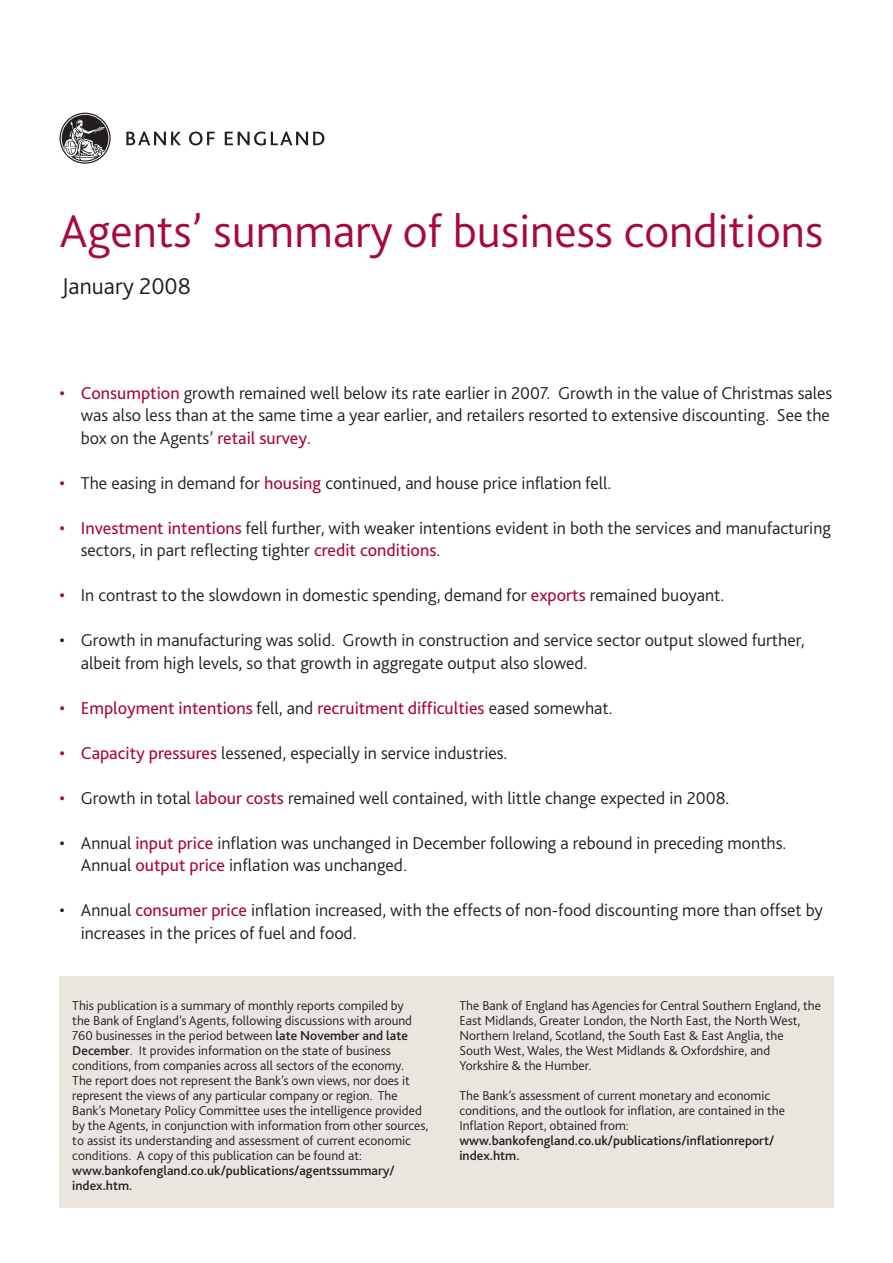
<style>
.page{position:relative;width:893px;height:1263px;background:#fff}
.page>*{position:absolute;margin:0;border:0;box-sizing:border-box;transform-origin:0 0}
.t1{font:300 48px "Bliss 2";color:#a80840}
.t2{font:300 24px "Bliss 2";color:#231f20}
.t3{font:300 18px/22.5px "Bliss 2";color:#231f20}
.t4{font:18px "Bliss 2";color:#a80840}
.t5{font:300 13.5px/15px "Bliss 2";color:#231f20}
.t6{font:500 13.5px/15px "Bliss 2";color:#231f20}
.s1{font-weight:400;color:#a80840}
.s2{font-weight:300;color:#231f20}
.s3{font-weight:500}
</style>
<div class="page">
<div style="left:60px;top:976px;width:773px;height:232px;background:#ebe5df"></div>
<svg style="left:126px;top:132px;width:55px;height:13px"></svg>
<svg style="left:189px;top:132px;width:26px;height:13px"></svg>
<svg style="left:225px;top:132px;width:99px;height:13px"></svg>
<svg style="left:60px;top:113px;width:51px;height:51px"></svg>
<svg style="left:61px;top:114px;width:48px;height:48px"></svg>
<svg style="left:62px;top:115px;width:46px;height:47px"></svg>
<svg style="left:64px;top:120px;width:41px;height:40px"></svg>
<h1 class="t1" style="left:60px;top:213px;width:765px">Agents’ summary of business conditions</h1>
<h2 class="t2" style="left:62px;top:277px;width:131px">January 2008</h2>
<p class="t3" style="left:81px;top:383px;width:753px;text-indent:-21px"><span class="s1">• Consumption</span> growth remained well below its rate earlier in 2007. Growth in the value of Christmas sales was also less than at the same time a year earlier, and retailers resorted to extensive discounting. See the box on the Agents’ <span class="s1">retail survey</span>.</p>
<p class="t3" style="left:60px;top:473px;width:553px"><span class="s1">•</span> The easing in demand for <span class="s1">housing</span> continued, and house price inflation fell.</p>
<p class="t3" style="left:81px;top:518px;width:751px;text-indent:-21px"><span class="s1">• Investment intentions</span> fell further, with weaker intentions evident in both the services and manufacturing sectors, in part reflecting tighter <span class="s1">credit conditions</span>.</p>
<p class="t3" style="left:60px;top:586px;width:666px"><span class="s1">•</span> In contrast to the slowdown in domestic spending, demand for <span class="s1">exports</span> remained buoyant.</p>
<p class="t3" style="left:81px;top:631px;width:725px;text-indent:-21px">• Growth in manufacturing was solid. Growth in construction and service sector output slowed further, albeit from high levels, so that growth in aggregate output also slowed.</p>
<p class="t4" style="left:60px;top:701px;width:554px">• Employment intentions <span class="s2">fell, and</span> recruitment difficulties <span class="s2">eased somewhat.</span></p>
<p class="t3" style="left:60px;top:743px;width:449px"><span class="s1">• Capacity pressures</span> lessened, especially in service industries.</p>
<p class="t3" style="left:60px;top:788px;width:671px"><span class="s1">•</span> Growth in total <span class="s1">labour costs</span> remained well contained, with little change expected in 2008.</p>
<p class="t3" style="left:81px;top:833px;width:707px;text-indent:-21px">• Annual <span class="s1">input price</span> inflation was unchanged in December following a rebound in preceding months.<br>Annual <span class="s1">output price</span> inflation was unchanged.</p>
<p class="t3" style="left:81px;top:901px;width:743px;text-indent:-21px">• Annual <span class="s1">consumer price</span> inflation increased, with the effects of non-food discounting more than offset by increases in the prices of fuel and food.</p>
<p class="t5" style="left:72px;top:1000px;width:357px">This publication is a summary of monthly reports compiled by<br>the Bank of England’s Agents, following discussions with around 760 businesses in the period between <span class="s3">late November and late December</span>. It provides information on the state of business conditions, from companies across all sectors of the economy.<br>The report does not represent the Bank’s own views, nor does it represent the views of any particular company or region. The Bank’s Monetary Policy Committee uses the intelligence provided by the Agents, in conjunction with information from other sources, to assist its understanding and assessment of current economic conditions. A copy of this publication can be found at:</p>
<p class="t6" style="left:72px;top:1165px;width:324px">www.bankofengland.co.uk/publications/agentssummary/ index.htm.</p>
<p class="t5" style="left:459px;top:1000px;width:363px">The Bank of England has Agencies for Central Southern England, the East Midlands, Greater London, the North East, the North West, Northern Ireland, Scotland, the South East &amp; East Anglia, the<br>South West, Wales, the West Midlands &amp; Oxfordshire, and Yorkshire &amp; the Humber.</p>
<p class="t5" style="left:459px;top:1090px;width:327px">The Bank’s assessment of current monetary and economic conditions, and the outlook for inflation, are contained in the<br>Inflation Report, obtained from:</p>
<p class="t6" style="left:459px;top:1135px;width:316px">www.bankofengland.co.uk/publications/inflationreport/ index.htm.</p>
</div>
